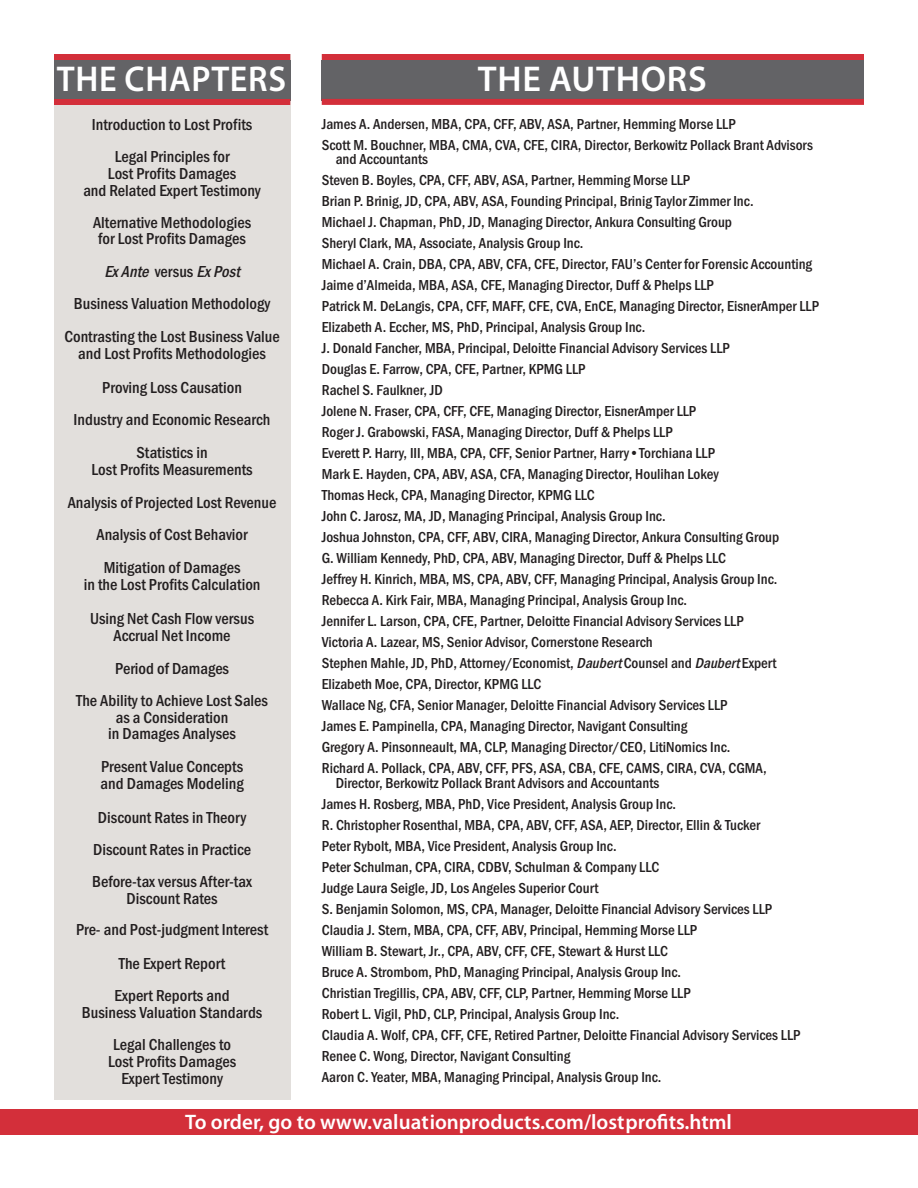
<style>
.page{position:relative;width:918px;height:1188px;background:#fff}
.page>*{position:absolute;margin:0;border:0;box-sizing:border-box;transform-origin:0 0}
.t1{font:600 36px "Myriad Pro";letter-spacing:.02em;color:#fff;scale:.95 1}
.t2{font:600 36px "Myriad Pro";letter-spacing:.02em;color:#fff}
.t3{font:600 21px "Myriad Pro";color:#fff}
.t4{font:500 condensed 16.5px/16.8px "Franklin Gothic";color:#231f20;text-align:center}
.t5{font:500 condensed 15px/21px "Franklin Gothic";color:#231f20}
.s1{font-style:italic}
</style>
<div class="page">
<div style="left:54px;top:54px;width:236px;height:1045px;background:#e2dfdc"></div>
<div style="left:54px;top:60px;width:236px;height:40px;background:#636366"></div>
<div style="left:54px;top:54px;width:236px;height:6px;background:#d32f3a"></div>
<div style="left:54px;top:99px;width:236px;height:6px;background:#d32f3a"></div>
<div style="left:322px;top:60px;width:542px;height:40px;background:#636366"></div>
<div style="left:322px;top:54px;width:542px;height:6px;background:#d32f3a"></div>
<div style="left:322px;top:99px;width:542px;height:6px;background:#d32f3a"></div>
<div style="left:0;top:1109px;width:918px;height:26px;background:#d32f3a"></div>
<h1 class="t1" style="left:57px;top:65px;width:243px">the ChAPters</h1>
<h1 class="t2" style="left:478px;top:65px;width:230px">the Authors</h1>
<p class="t5" style="left:322px;top:113px;width:493px">James A. Andersen, MBA, CPA, CFF, ABV, ASA, Partner, Hemming Morse LLP<br>Scott M. Bouchner, MBA, CMA, CVA, CFE, CIRA, Director, Berkowitz Pollack Brant Advisors</p>
<p class="t5" style="left:322px;top:149px;width:499px;text-indent:14px">and Accountants<br>Steven B. Boyles, CPA, CFF, ABV, ASA, Partner, Hemming Morse LLP<br>Brian P. Brinig, JD, CPA, ABV, ASA, Founding Principal, Brinig Taylor Zimmer Inc.<br>Michael J. Chapman, PhD, JD, Managing Director, Ankura Consulting Group<br>Sheryl Clark, MA, Associate, Analysis Group Inc.<br>Michael A. Crain, DBA, CPA, ABV, CFA, CFE, Director, FAU’s Center for Forensic Accounting Jaime d’Almeida, MBA, ASA, CFE, Managing Director, Duff &amp; Phelps LLP<br>Patrick M. DeLangis, CPA, CFF, MAFF, CFE, CVA, EnCE, Managing Director, EisnerAmper LLP Elizabeth A. Eccher, MS, PhD, Principal, Analysis Group Inc.<br>J. Donald Fancher, MBA, Principal, Deloitte Financial Advisory Services LLP<br>Douglas E. Farrow, CPA, CFE, Partner, KPMG LLP<br>Rachel S. Faulkner, JD<br>Jolene N. Fraser, CPA, CFF, CFE, Managing Director, EisnerAmper LLP<br>Roger J. Grabowski, FASA, Managing Director, Duff &amp; Phelps LLP<br>Everett P. Harry, III, MBA, CPA, CFF, Senior Partner, Harry•Torchiana LLP<br>Mark E. Hayden, CPA, ABV, ASA, CFA, Managing Director, Houlihan Lokey<br>Thomas Heck, CPA, Managing Director, KPMG LLC<br>John C. Jarosz, MA, JD, Managing Principal, Analysis Group Inc.<br>Joshua Johnston, CPA, CFF, ABV, CIRA, Managing Director, Ankura Consulting Group<br>G. William Kennedy, PhD, CPA, ABV, Managing Director, Duff &amp; Phelps LLC<br>Jeffrey H. Kinrich, MBA, MS, CPA, ABV, CFF, Managing Principal, Analysis Group Inc.<br>Rebecca A. Kirk Fair, MBA, Managing Principal, Analysis Group Inc.<br>Jennifer L. Larson, CPA, CFE, Partner, Deloitte Financial Advisory Services LLP<br>Victoria A. Lazear, MS, Senior Advisor, Cornerstone Research<br>Stephen Mahle, JD, PhD, Attorney/Economist, <span class="s1">Daubert</span>Counsel and <span class="s1">Daubert</span>Expert Elizabeth Moe, CPA, Director, KPMG LLC<br>Wallace Ng, CFA, Senior Manager, Deloitte Financial Advisory Services LLP<br>James E. Pampinella, CPA, Managing Director, Navigant Consulting<br>Gregory A. Pinsonneault, MA, CLP, Managing Director/CEO, LitiNomics Inc.<br>Richard A. Pollack, CPA, ABV, CFF, PFS, ASA, CBA, CFE, CAMS, CIRA, CVA, CGMA,</p>
<p class="t5" style="left:322px;top:772px;width:480px;text-indent:14px">Director, Berkowitz Pollack Brant Advisors and Accountants<br>James H. Rosberg, MBA, PhD, Vice President, Analysis Group Inc.<br>R. Christopher Rosenthal, MBA, CPA, ABV, CFF, ASA, AEP, Director, Ellin &amp; Tucker<br>Peter Rybolt, MBA, Vice President, Analysis Group Inc.<br>Peter Schulman, CPA, CIRA, CDBV, Schulman &amp; Company LLC<br>Judge Laura Seigle, JD, Los Angeles Superior Court<br>S. Benjamin Solomon, MS, CPA, Manager, Deloitte Financial Advisory Services LLP Claudia J. Stern, MBA, CPA, CFF, ABV, Principal, Hemming Morse LLP<br>William B. Stewart, Jr., CPA, ABV, CFF, CFE, Stewart &amp; Hurst LLC<br>Bruce A. Strombom, PhD, Managing Principal, Analysis Group Inc.<br>Christian Tregillis, CPA, ABV, CFF, CLP, Partner, Hemming Morse LLP<br>Robert L. Vigil, PhD, CLP, Principal, Analysis Group Inc.<br>Claudia A. Wolf, CPA, CFF, CFE, Retired Partner, Deloitte Financial Advisory Services LLP Renee C. Wong, Director, Navigant Consulting<br>Aaron C. Yeater, MBA, Managing Principal, Analysis Group Inc.</p>
<h2 class="t3" style="left:185px;top:1114px;width:548px">to order, go to www.valuationproducts.com/lostprofits.html</h2>
<p class="t4" style="left:92px;top:108px;width:162px;line-height:32.4px">Introduction to Lost Profits<br>Legal Principles for</p>
<p class="t4" style="left:83px;top:165px;width:179px">Lost Profits Damages<br>and Related Expert Testimony</p>
<p class="t4" style="left:93px;top:213px;width:160px">Alternative Methodologies for Lost Profits Damages</p>
<p class="t4" style="left:64px;top:255px;width:217px;line-height:32.8px"><span class="s1">ExAnte</span> v e r s u s <span class="s1">ExPost<br></span>Business Valuation Methodology<br>Contrasting the Lost Business Value</p>
<p class="t4" style="left:74px;top:337px;width:198px;line-height:33px">and Lost Profits Methodologies<br>Proving Loss Causation<br>Industry and Economic Research<br>Statistics in</p>
<p class="t4" style="left:68px;top:453px;width:210px;line-height:32.8px">Lost Profits Measurements<br>Analysis of Projected Lost Revenue<br>Analysis of Cost Behavior<br>Mitigation of Damages</p>
<p class="t4" style="left:84px;top:568px;width:178px;line-height:33.5px">in the Lost Profits Calculation<br>Using Net Cash Flow versus</p>
<p class="t4" style="left:114px;top:618px;width:119px;line-height:33.5px;text-align:left">Accrual Net Income<br>Period of Damages</p>
<p class="t4" style="left:76px;top:692px;width:193px">The Ability to Achieve Lost Sales as a Consideration<br>in Damages Analyses</p>
<p class="t4" style="left:101px;top:758px;width:145px;text-align:left">Present Value Concepts and Damages Modeling</p>
<p class="t4" style="left:93px;top:801px;width:159px;line-height:32.4px;text-align:left">Discount Rates in Theory<br>Discount Rates in Practice</p>
<p class="t4" style="left:92px;top:873px;width:162px">Before-tax versus After-tax<br>Discount Rates</p>
<p class="t4" style="left:76px;top:913px;width:194px;line-height:33.2px">Pre- and Post-judgment Interest<br>The Expert Report</p>
<p class="t4" style="left:82px;top:987px;width:182px">Expert Reports and<br>Business Valuation Standards</p>
<p class="t4" style="left:108px;top:1036px;width:130px">Legal Challenges to<br>Lost Profits Damages<br>Expert Testimony</p>
</div>
